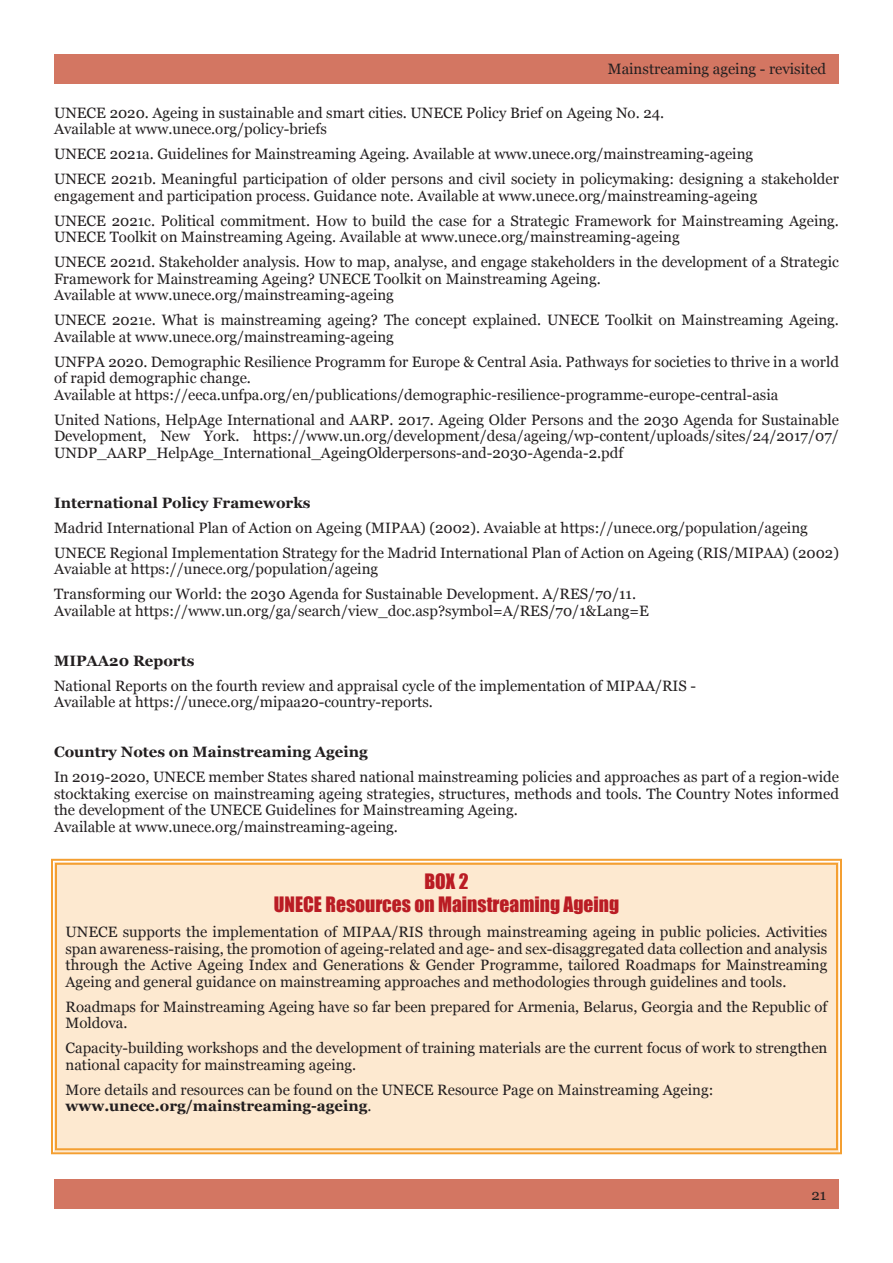
<style>
.page{position:relative;width:893px;height:1263px;background:#fff}
.page>*{position:absolute;margin:0;border:0;box-sizing:border-box;transform-origin:0 0}
.t1{font:19.5px/23.4px "Impact";color:#ba1c24;text-align:center}
.t2{font:15px/16.5px "Georgia";color:#231f20}
.t3{font:700 15px "Georgia";color:#231f20}
.s1{font-weight:700}
</style>
<div class="page">
<div style="left:54px;top:54px;width:785px;height:29px;background:#d37662"></div>
<div style="left:54px;top:1180px;width:785px;height:29px;background:#d37662"></div>
<div style="left:51px;top:858px;width:791px;height:297px;background:#fde9d0"></div>
<div style="left:55px;top:863px;width:783px;height:287px;border:2px solid #f49f31"></div>
<p class="t2" style="left:608px;top:60px;width:220px">Mainstreaming ageing - revisited</p>
<p class="t2" style="left:54px;top:104px;width:612px">UNECE 2020. Ageing in sustainable and smart cities. UNECE Policy Brief on Ageing No. 24.<br>Available at www.unece.org/policy-briefs</p>
<p class="t2" style="left:54px;top:141px;width:786px;line-height:25px">UNECE 2021a. Guidelines for Mainstreaming Ageing. Available at www.unece.org/mainstreaming-ageing<br>UNECE 2021b. Meaningful participation of older persons and civil society in policymaking: designing a stakeholder</p>
<p class="t2" style="left:54px;top:182px;width:786px;line-height:25px">engagement and participation process. Guidance note. Available at www.unece.org/mainstreaming-ageing<br>UNECE 2021c. Political commitment. How to build the case for a Strategic Framework for Mainstreaming Ageing.</p>
<p class="t2" style="left:54px;top:224px;width:786px;line-height:25px">UNECE Toolkit on Mainstreaming Ageing. Available at www.unece.org/mainstreaming-ageing<br>UNECE 2021d. Stakeholder analysis. How to map, analyse, and engage stakeholders in the development of a Strategic</p>
<p class="t2" style="left:54px;top:270px;width:548px">Framework for Mainstreaming Ageing? UNECE Toolkit on Mainstreaming Ageing.<br>Available at www.unece.org/mainstreaming-ageing</p>
<p class="t2" style="left:54px;top:311px;width:786px">UNECE 2021e. What is mainstreaming ageing? The concept explained. UNECE Toolkit on Mainstreaming Ageing.<br>Available at www.unece.org/mainstreaming-ageing</p>
<p class="t2" style="left:54px;top:353px;width:786px">UNFPA 2020. Demographic Resilience Programm for Europe &amp; Central Asia. Pathways for societies to thrive in a world of rapid demographic change.<br>Available at https://eeca.unfpa.org/en/publications/demographic-resilience-programme-europe-central-asia</p>
<p class="t2" style="left:54px;top:411px;width:786px;text-align:justify">United Nations, HelpAge International and AARP. 2017. Ageing Older Persons and the 2030 Agenda for Sustainable Development, New York. https://www.un.org/development/desa/ageing/wp-content/uploads/sites/24/2017/07/ UNDP_AARP_HelpAge_International_AgeingOlderpersons-and-2030-Agenda-2.pdf</p>
<p class="t3" style="left:54px;top:491px;width:258px">International Policy Frameworks</p>
<p class="t2" style="left:54px;top:514px;width:786px;line-height:25px">Madrid International Plan of Action on Ageing (MIPAA) (2002). Avaiable at https://unece.org/population/ageing<br>UNECE Regional Implementation Strategy for the Madrid International Plan of Action on Ageing (RIS/MIPAA) (2002)</p>
<p class="t2" style="left:54px;top:556px;width:584px;line-height:25px">Avaiable at https://unece.org/population/ageing<br>Transforming our World: the 2030 Agenda for Sustainable Development. A/RES/70/11.</p>
<p class="t2" style="left:54px;top:602px;width:596px">Available at https://www.un.org/ga/search/view_doc.asp?symbol=A/RES/70/1&amp;Lang=E</p>
<p class="t3" style="left:54px;top:649px;width:142px">MIPAA20 Reports</p>
<p class="t2" style="left:54px;top:677px;width:644px">National Reports on the fourth review and appraisal cycle of the implementation of MIPAA/RIS -<br>Available at https://unece.org/mipaa20-country-reports.</p>
<p class="t3" style="left:54px;top:741px;width:315px">Country Notes on Mainstreaming Ageing</p>
<p class="t2" style="left:54px;top:768px;width:786px">In 2019-2020, UNECE member States shared national mainstreaming policies and approaches as part of a region-wide stocktaking exercise on mainstreaming ageing strategies, structures, methods and tools. The Country Notes informed the development of the UNECE Guidelines for Mainstreaming Ageing.<br>Available at www.unece.org/mainstreaming-ageing.</p>
<h1 class="t1" style="left:274px;top:869px;width:347px">BOX 2<br>UNECE Resources on Mainstreaming Ageing</h1>
<p class="t2" style="left:66px;top:923px;width:763px;text-align:justify">UNECE supports the implementation of MIPAA/RIS through mainstreaming ageing in public policies. Activities span awareness-raising, the promotion of ageing-related and age- and sex-disaggregated data collection and analysis through the Active Ageing Index and Generations &amp; Gender Programme, tailored Roadmaps for Mainstreaming Ageing and general guidance on mainstreaming approaches and methodologies through guidelines and tools.</p>
<p class="t2" style="left:66px;top:997px;width:763px">Roadmaps for Mainstreaming Ageing have so far been prepared for Armenia, Belarus, Georgia and the Republic of<br>Moldova.</p>
<p class="t2" style="left:66px;top:1039px;width:763px">Capacity-building workshops and the development of training materials are the current focus of work to strengthen national capacity for mainstreaming ageing.</p>
<p class="t2" style="left:66px;top:1080px;width:649px">More details and resources can be found on the UNECE Resource Page on Mainstreaming Ageing: <span class="s1">www.unece.org/mainstreaming-ageing</span>.</p>
<p class="t2" style="left:811px;top:1186px;width:16px">21</p>
</div>
